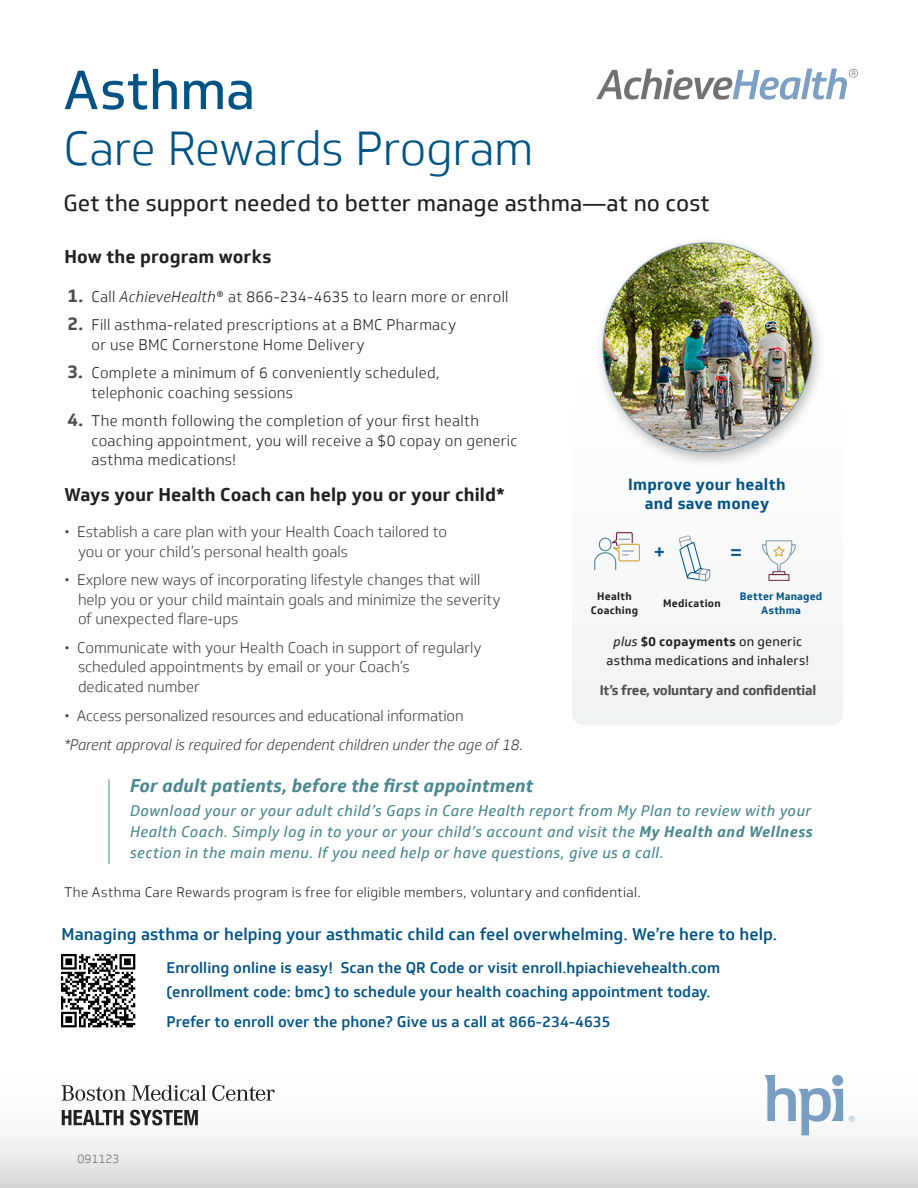
<style>
.page{position:relative;width:918px;height:1188px;background:#fff}
.page>*{position:absolute;margin:0;border:0;box-sizing:border-box;transform-origin:0 0}
.t1{font:54px "Soleto";letter-spacing:-.005em;color:#015386}
.t2{font:300 46.5px "Soleto";letter-spacing:-.01em;color:#015386}
.t3{font:22.5px "Soleto";color:#231f20}
.InfoG{font:500 21.6px "Soleto";color:#015386}
.InfoG-2{font:500 20.55px "Soleto";color:#015386}
.t4{font:700 18px "Soleto";letter-spacing:.005em;color:#231f20}
.t5{font:italic 700 18px "Soleto";letter-spacing:.005em;color:#4a878f}
.t6{font:500 16.5px "Soleto";letter-spacing:.005em;color:#015386}
.t7{font:700 15.75px/18.9px "Soleto";letter-spacing:.02em;color:#015386;text-align:center}
.t8{font:300 15px/19.5px "Soleto";color:#3e3e3f}
.t9{font:300 15px/19.5px "Soleto";letter-spacing:.02em;color:#231f20}
.Patagraph{font:italic 15px/21px "Soleto";letter-spacing:.03em;color:#4a878f;text-align:justify}
.t10{font:500 15px/24px "Soleto";letter-spacing:.005em;color:#015386}
.Bullet_list{font:italic 300 15px "Soleto";letter-spacing:-.01em;color:#3e3e3f}
.Patagraph-2{font:300 13.5px "Soleto";letter-spacing:.025em;color:#231f20}
.t11{font:700 13.5px "Soleto";letter-spacing:-.02em;color:#4b4c4d}
.Patagraph-3{font:12.75px/18.9px "Soleto";letter-spacing:.02em;color:#231f20;text-align:center}
.t12{font:300 12px "Soleto";color:#6c6d70}
.InfoG-3{font:700 10.5px/13.5px "Soleto";letter-spacing:.025em;color:#231f20;text-align:center}
.InfoG-4{font:700 10.5px/13.5px "Soleto";letter-spacing:.02em;color:#015386;text-align:center}
.s1{font-weight:700;font-size:18px;color:#4b4c4d}
.s2{font-style:italic}
.s3{font-family:"Calibri";font-size:15.75px}
.s4{font-weight:700}
</style>
<div class="page">
<svg style="left:0;top:996px;width:918px;height:192px"></svg>
<div style="left:572px;top:363px;width:271px;height:362px;background:#f6f7f7;border-radius:11px"></div>
<svg style="left:679px;top:535px;width:32px;height:47px"></svg>
<svg style="left:762px;top:540px;width:34px;height:41px"></svg>
<svg style="left:594px;top:532px;width:46px;height:39px"></svg>
<svg style="left:764px;top:1075px;width:79px;height:60px"></svg>
<div style="left:832px;top:1075px;width:11px;height:11px;background:#7a9ec2;border-radius:50%"></div>
<svg style="left:849px;top:1116px;width:6px;height:6px"></svg>
<svg style="left:596px;top:69px;width:262px;height:31px"></svg>
<div style="left:594px;top:236px;width:232px;height:232px;background:#231f20;opacity:.3"></div>
<div style="left:603px;top:243px;width:209px;height:209px;background:#231f20;opacity:.3"></div>
<img style="left:603px;top:243px;width:209px;height:209px;border-radius:104px">
<hr style="left:109px;top:779px;width:1px;height:85px;background:#4a878f">
<img style="left:62px;top:954px;width:80px;height:79px">
<svg style="left:62px;top:1085px;width:213px;height:16px"></svg>
<svg style="left:62px;top:1110px;width:61px;height:15px"></svg>
<svg style="left:130px;top:1110px;width:68px;height:15px"></svg>
<h1 class="t1" style="left:63px;top:57px;width:193px">Asthma</h1>
<h1 class="t2" style="left:63px;top:121px;width:472px">Care Rewards Program</h1>
<h3 class="t3" style="left:63px;top:190px;width:648px">Get the support needed to better manage asthma—at no cost</h3>
<h3 class="t4" style="left:64px;top:245px;width:209px">How the program works</h3>
<p class="t9" style="left:68px;top:287px;width:443px"><span class="s1">1.</span> Call <span class="s2">AchieveHealth</span><span class="s3">®</span> at 866-234-4635 to learn more or enroll</p>
<p class="t9" style="left:92px;top:315px;width:366px;text-indent:-24px"><span class="s1">2.</span> Fill asthma-related prescriptions at a BMC Pharmacy or use BMC Cornerstone Home Delivery</p>
<p class="t9" style="left:92px;top:363px;width:350px;text-indent:-24px"><span class="s1">3.</span> Complete a minimum of 6 conveniently scheduled, telephonic coaching sessions</p>
<p class="t9" style="left:92px;top:411px;width:428px;text-indent:-24px"><span class="s1">4.</span> The month following the completion of your first health coaching appointment, you will receive a $0 copay on generic asthma medications!</p>
<h3 class="t4" style="left:64px;top:484px;width:442px">Ways your Health Coach can help you or your child*</h3>
<p class="t8" style="left:78px;top:522px;width:371px;text-indent:-14px">• Establish a care plan with your Health Coach tailored to you or your child’s personal health goals</p>
<p class="t8" style="left:78px;top:570px;width:424px;text-indent:-14px">• Explore new ways of incorporating lifestyle changes that will help you or your child maintain goals and minimize the severity of unexpected flare-ups</p>
<p class="t8" style="left:78px;top:638px;width:405px;text-indent:-14px">• Communicate with your Health Coach in support of regularly scheduled appointments by email or your Coach’s<br>dedicated number</p>
<p class="t8" style="left:64px;top:706px;width:401px">• Access personalized resources and educational information</p>
<p class="Bullet_list" style="left:64px;top:735px;width:460px">*Parent approval is required for dependent children under the age of 18.</p>
<p class="t7" style="left:628px;top:475px;width:159px">Improve your health and save money</p>
<p class="InfoG-3" style="left:591px;top:590px;width:49px">Health<br>Coaching</p>
<p class="InfoG-2" style="left:653px;top:539px;width:14px">+</p>
<p class="InfoG" style="left:730px;top:539px;width:14px">=</p>
<p class="InfoG-3" style="left:663px;top:597px;width:59px">Medication</p>
<p class="InfoG-4" style="left:740px;top:590px;width:84px">Better Managed<br>Asthma</p>
<p class="Patagraph-3" style="left:607px;top:633px;width:204px"><span class="s2">plus</span> <span class="s4">$0 copayments</span> on generic asthma medications and inhalers!</p>
<p class="t11" style="left:600px;top:682px;width:218px">It’s free, voluntary and confidential</p>
<h3 class="t5" style="left:130px;top:774px;width:405px">For adult patients, before the first appointment</h3>
<p class="Patagraph" style="left:130px;top:801px;width:684px">Download your or your adult child’s Gaps in Care Health report from My Plan to review with your Health Coach. Simply log in to your or your child’s account and visit the <span class="s4">My Health and Wellness </span>section in the main menu. If you need help or have questions, give us a call.</p>
<p class="Patagraph-2" style="left:64px;top:884px;width:578px">The Asthma Care Rewards program is free for eligible members, voluntary and confidential.</p>
<p class="t6" style="left:62px;top:923px;width:717px">Managing asthma or helping your asthmatic child can feel overwhelming. We’re here to help.</p>
<p class="t10" style="left:166px;top:955px;width:555px">Enrolling online is easy! Scan the QR Code or visit enroll.hpiachievehealth.com (enrollment code: bmc) to schedule your health coaching appointment today.</p>
<p class="t10" style="left:166px;top:1009px;width:446px">Prefer to enroll over the phone? Give us a call at 866-234-4635</p>
<p class="t12" style="left:77px;top:1152px;width:44px">091123</p>
</div>
